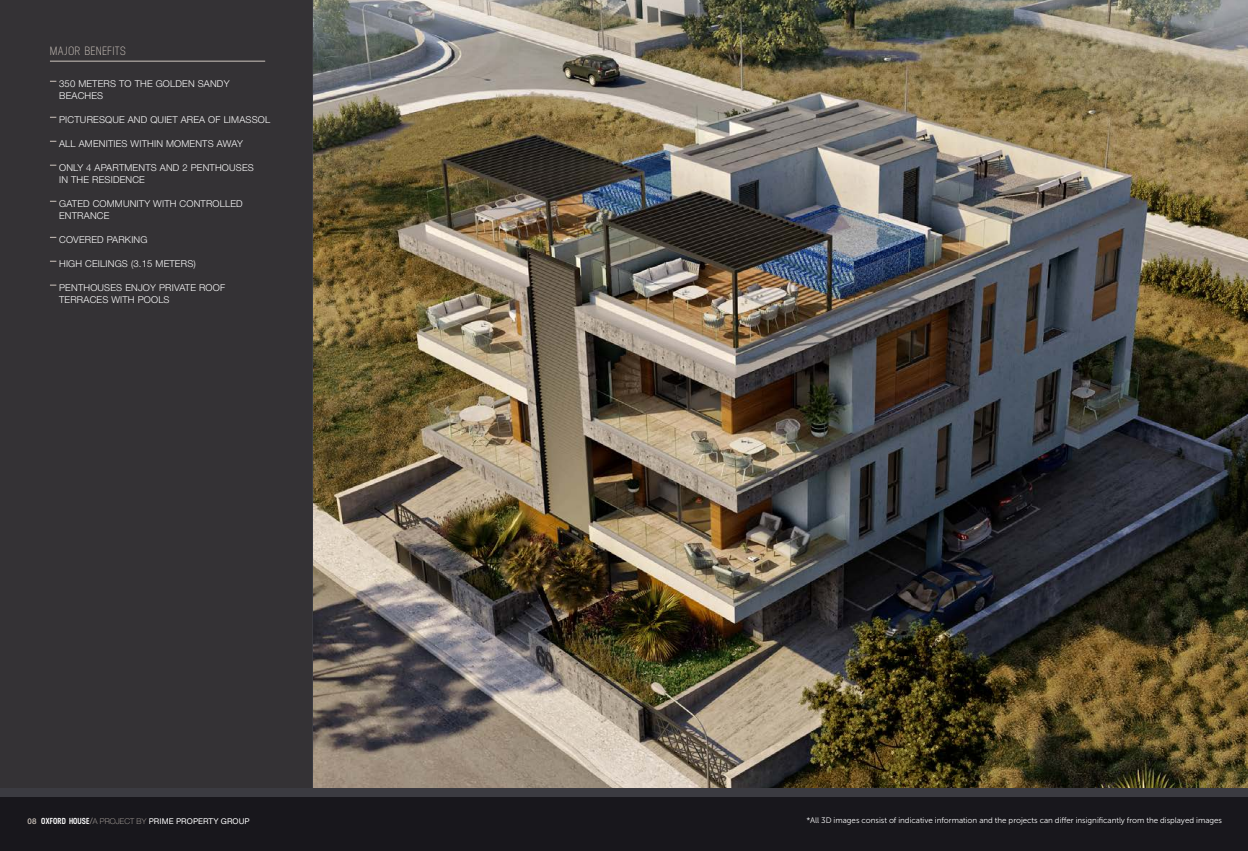
<style>
.page{position:relative;width:1248px;height:851px;background:#fff}
.page>*{position:absolute;margin:0;border:0;box-sizing:border-box;transform-origin:0 0}
.t1{font:12px "Neusa";letter-spacing:.02em;color:#cec5bd}
.t2{font:300 9.5px/12px "Helvetica Neue Cyr";letter-spacing:.02em;color:#fff}
.t3{font:8px "Museo Sans Cyrl 300";color:#fff}
.t4{font:8px "Helvetica 5 Normal";letter-spacing:.01em;color:#fff}
.s1{font-family:"Helvetica 6 Medium";color:#cec5bd}
.s2{font-family:"Neusa";font-weight:600;font-size:8.7px}
.s3{font-family:"Helvetica 4 Light";font-size:8.7px;color:#cec5bd}
.s4{font-family:"Helvetica 3 Thin";color:#cec5bd}
</style>
<div class="page">
<div style="left:0;top:0;width:1247px;height:833px;background:#343235"></div>
<img style="left:313px;top:0;width:934px;height:788px">
<hr style="left:50px;top:61px;width:215px;height:1px;background:#cec5bd">
<div style="left:0;top:795px;width:1247px;height:55px;background:#18171c"></div>
<div style="left:0;top:788px;width:1247px;height:8px;background:#3b3b41"></div>
<p class="t1" style="left:50px;top:44px;width:77px">MAJOR BENEFITS</p>
<p class="t2" style="left:59px;top:78px;width:172px">350 METERS TO THE GOLDEN SANDY<br>BEACHES</p>
<p class="t2" style="left:59px;top:114px;width:212px">PICTURESQUE AND QUIET AREA OF LIMASSOL</p>
<p class="t2" style="left:59px;top:138px;width:185px">ALL AMENITIES WITHIN MOMENTS AWAY</p>
<p class="t2" style="left:59px;top:162px;width:196px">ONLY 4 APARTMENTS AND 2 PENTHOUSES<br>IN THE RESIDENCE</p>
<p class="t2" style="left:59px;top:198px;width:185px">GATED COMMUNITY WITH CONTROLLED<br>ENTRANCE</p>
<p class="t2" style="left:59px;top:234px;width:90px">COVERED PARKING</p>
<p class="t2" style="left:59px;top:258px;width:138px">HIGH CEILINGS (3.15 METERS)</p>
<p class="t2" style="left:59px;top:282px;width:167px">PENTHOUSES ENJOY PRIVATE ROOF<br>TERRACES WITH POOLS</p>
<p class="t4" style="left:28px;top:816px;width:224px"><span class="s1">08</span> <span class="s2">OXFORD HOUSE</span><span class="s3">/</span><span class="s4">A PROJECT BY</span> PRIME PROPERTY GROUP</p>
<p class="t3" style="left:806px;top:816px;width:417px">*All 3D images consist of indicative information and the projects can differ insignificantly from the displayed images</p>
</div>
